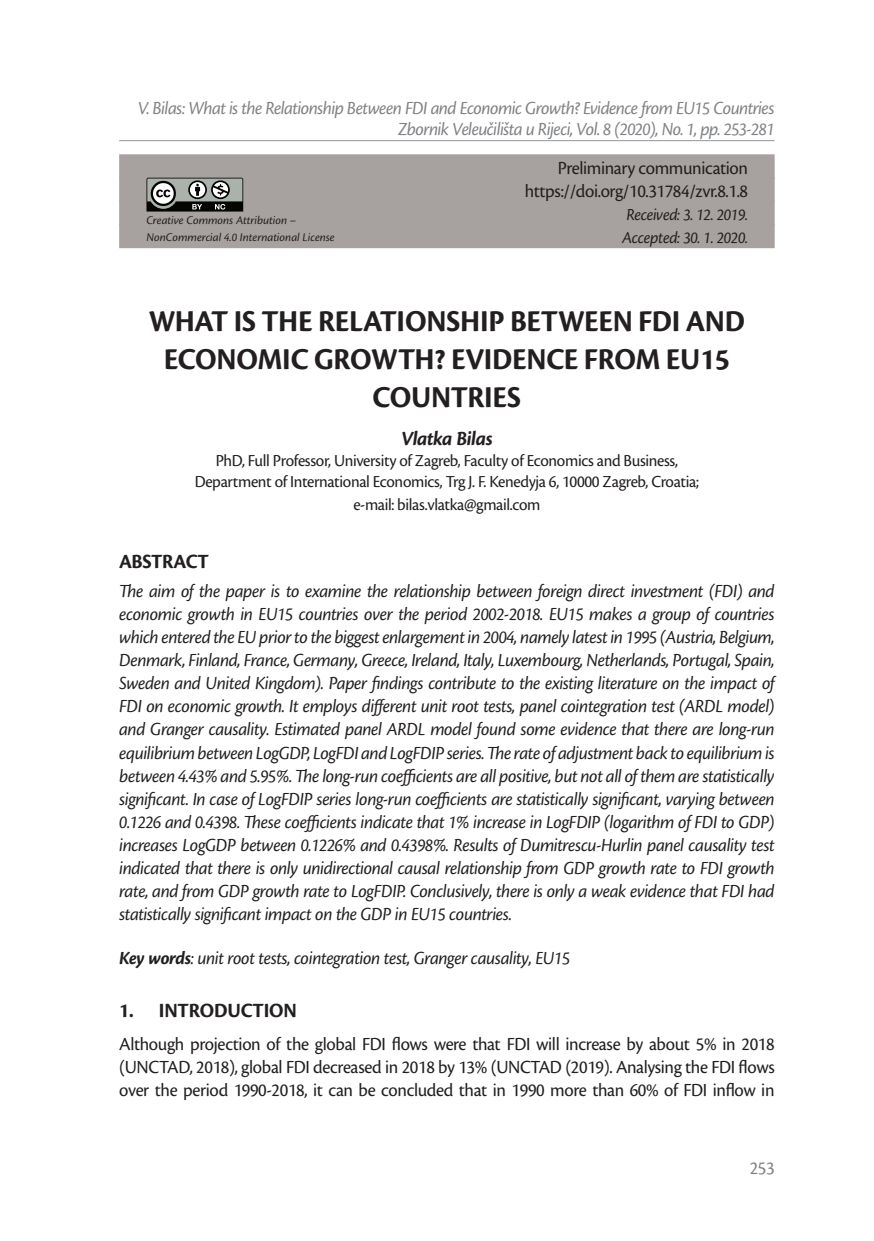
<style>
.page{position:relative;width:874px;height:1241px;background:#fff}
.page>*{position:absolute;margin:0;border:0;box-sizing:border-box;transform-origin:0 0}
.t1{font:700 31.5px/37.8px "Cronos Pro";letter-spacing:-.01em;color:#231f20;text-align:center;scale:.96 1}
.t2{font:700 21px "Cronos Pro";letter-spacing:-.01em;color:#231f20;scale:.96 1}
.t3{font:italic 700 21px "Cronos Pro";letter-spacing:-.025em;color:#231f20;scale:.96 1}
.t4{font:italic 19.25px/23.1px "Cronos Pro";letter-spacing:-.02em;color:#231f20;text-align:justify;scale:.96 1}
.t5{font:19.25px/23.1px "Cronos Pro";letter-spacing:-.02em;color:#231f20;text-align:right;scale:.96 1}
.t6{font:italic 19.25px/21px "Cronos Pro";letter-spacing:-.03em;color:#808285;text-align:right;scale:.96 1}
.t7{font:19.25px "Cronos Pro";color:#808285;scale:.96 1}
.t8{font:17.5px/21px "Cronos Pro";letter-spacing:-.02em;color:#231f20;text-align:center;scale:.96 1}
.t9{font:italic 17.5px/23.1px "Cronos Pro";letter-spacing:-.02em;color:#231f20;scale:.96 1}
.t10{font:italic 12.25px/16.8px "Cronos Pro";letter-spacing:-.005em;color:#231f20}
.s1{font-weight:700}
</style>
<div class="page">
<hr style="left:119px;top:140px;width:655px;height:1px;background:#939598">
<div style="left:119px;top:154px;width:655px;height:25px;background:#a7a2a0"></div>
<div style="left:119px;top:177px;width:655px;height:25px;background:#a7a2a0"></div>
<div style="left:119px;top:200px;width:655px;height:25px;background:#a7a2a0"></div>
<div style="left:119px;top:224px;width:655px;height:24px;background:#a7a2a0"></div>
<svg style="left:146px;top:178px;width:97px;height:33px"></svg>
<p class="t6" style="left:138px;top:98px;width:664px">V. Bilas: What is the Relationship Between FDI and Economic Growth? Evidence from EU15 Countries<br>Zbornik Veleučilišta u Rijeci, Vol. 8 (2020), No. 1, pp. 253-281</p>
<p class="t10" style="left:146px;top:212px;width:190px">Creative Commons Attribution –<br>NonCommercial 4.0 International License</p>
<p class="t5" style="left:524px;top:156px;width:234px">Preliminary communication https://doi.org/10.31784/zvr.8.1.8</p>
<p class="t9" style="left:622px;top:203px;width:132px">Received: 3. 12. 2019.<br>Accepted: 30. 1. 2020.</p>
<h1 class="t1" style="left:149px;top:303px;width:622px">WHAT IS THE RELATIONSHIP BETWEEN FDI AND<br>ECONOMIC GROWTH? EVIDENCE FROM EU15<br>COUNTRIES</h1>
<p class="t3" style="left:401px;top:426px;width:97px">Vlatka Bilas</p>
<p class="t8" style="left:195px;top:449px;width:526px">PhD, Full Professor, University of Zagreb, Faculty of Economics and Business,<br>Department of International Economics, Trg J. F. Kenedyja 6, 10000 Zagreb, Croatia;</p>
<p class="t8" style="left:353px;top:493px;width:196px">e-mail: bilas.vlatka@gmail.com</p>
<p class="t2" style="left:119px;top:549px;width:95px">ABSTRACT</p>
<p class="t4" style="left:119px;top:579px;width:684px">The aim of the paper is to examine the relationship between foreign direct investment (FDI) and economic growth in EU15 countries over the period 2002-2018. EU15 makes a group of countries which entered the EU prior to the biggest enlargement in 2004, namely latest in 1995 (Austria, Belgium, Denmark, Finland, France, Germany, Greece, Ireland, Italy, Luxembourg, Netherlands, Portugal, Spain, Sweden and United Kingdom). Paper findings contribute to the existing literature on the impact of FDI on economic growth. It employs different unit root tests, panel cointegration test (ARDL model) and Granger causality. Estimated panel ARDL model found some evidence that there are long-run equilibrium between LogGDP, LogFDI and LogFDIP series. The rate of adjustment back to equilibrium is between 4.43% and 5.95%. The long-run coefficients are all positive, but not all of them are statistically significant. In case of LogFDIP series long-run coefficients are statistically significant, varying between 0.1226 and 0.4398. These coefficients indicate that 1% increase in LogFDIP (logarithm of FDI to GDP) increases LogGDP between 0.1226% and 0.4398%. Results of Dumitrescu-Hurlin panel causality test indicated that there is only unidirectional causal relationship from GDP growth rate to FDI growth rate, and from GDP growth rate to LogFDIP. Conclusively, there is only a weak evidence that FDI had statistically significant impact on the GDP in EU15 countries.</p>
<p class="t4" style="left:119px;top:946px;width:471px"><span class="s1">Key words</span>: unit root tests, cointegration test, Granger causality, EU15</p>
<p class="t2" style="left:119px;top:998px;width:186px">1. INTRODUCTION</p>
<p class="t5" style="left:119px;top:1032px;width:684px;text-align:justify">Although projection of the global FDI flows were that FDI will increase by about 5% in 2018 (UNCTAD, 2018), global FDI decreased in 2018 by 13% (UNCTAD (2019). Analysing the FDI flows over the period 1990-2018, it can be concluded that in 1990 more than 60% of FDI inflow in</p>
<p class="t7" style="left:749px;top:1156px;width:27px">253</p>
</div>
